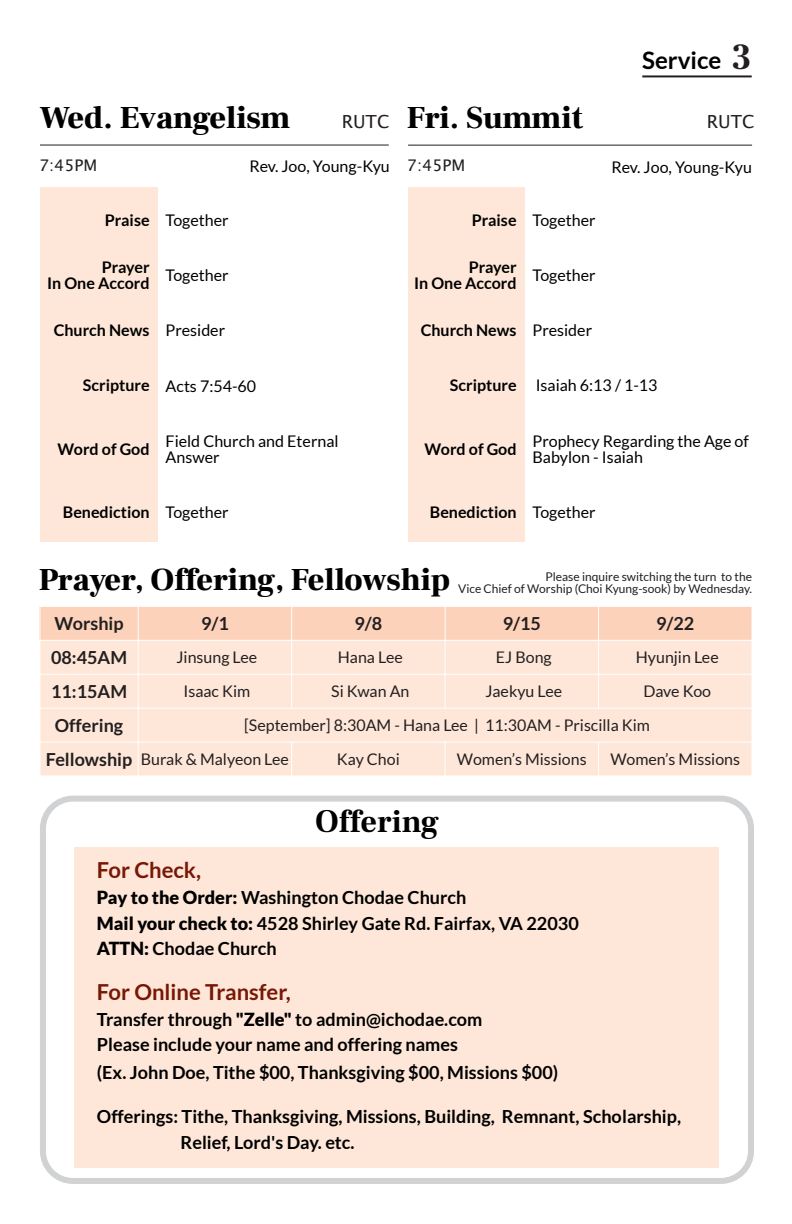
<style>
.page{position:relative;width:792px;height:1224px;background:#fff}
.page>*{position:absolute;margin:0;border:0;box-sizing:border-box;transform-origin:0 0}
.t1{font:900 32px "Frank Ruhl Libre";color:#000}
.t2{font:700 32px "Frank Ruhl Libre";color:#000}
.t3{font:700 24px "Lato";color:#000}
.t4{font:700 22px "Lato";color:#771806}
.t5{font:700 18px/26.4px "Lato";color:#000}
.t6{font:700 18px "Lato";color:#231f20}
.t7{font:18px "Lucida Grande";color:#231f20}
.t8{font:16px/16px "Lato";color:#000}
.t9{font:16px/34px "Lato";color:#231f20}
.t10{font:700 16px/16px "Lato";color:#000;text-align:right}
.t11{font:16px "Lucida Grande";color:#231f20}
.t12{font:12px/12px "Lato";color:#231f20;text-align:right}
.s1{font-family:"Frank Ruhl Libre";font-size:36px;color:#231f20}
.s2{font-weight:700}
.s3{font-weight:400}
.s4{font-weight:700;font-size:18px}
.s5{font-weight:900}
</style>
<div class="page">
<div style="left:40px;top:796px;width:714px;height:388px;border:6px solid #d1d2d4;border-radius:30px"></div>
<div style="left:40px;top:188px;width:118px;height:354px;background:#fee7d9"></div>
<div style="left:408px;top:188px;width:117px;height:354px;background:#fee7d9"></div>
<div style="left:75px;top:847px;width:644px;height:320px;background:#fee7d9"></div>
<hr style="left:40px;top:145px;width:349px;height:1px;background:#231f20">
<hr style="left:408px;top:145px;width:344px;height:1px;background:#231f20">
<hr style="left:642px;top:75px;width:110px;height:2px;background:#231f20">
<div style="left:40px;top:606px;width:712px;height:34px;background:#fcd2ba"></div>
<div style="left:40px;top:641px;width:712px;height:135px;background:#fee7d9"></div>
<hr style="left:138px;top:606px;width:1px;height:170px;background:#fff">
<hr style="left:291px;top:606px;width:1px;height:102px;background:#fff">
<hr style="left:445px;top:606px;width:1px;height:102px;background:#fff">
<hr style="left:598px;top:606px;width:1px;height:102px;background:#fff">
<hr style="left:291px;top:742px;width:1px;height:34px;background:#fff">
<hr style="left:445px;top:742px;width:1px;height:34px;background:#fff">
<hr style="left:598px;top:742px;width:1px;height:34px;background:#fff">
<hr style="left:40px;top:606px;width:712px;height:1px;background:#fff">
<hr style="left:40px;top:674px;width:712px;height:1px;background:#fff">
<hr style="left:40px;top:708px;width:712px;height:1px;background:#fff">
<hr style="left:40px;top:742px;width:712px;height:1px;background:#fff">
<h2 class="t3" style="left:642px;top:50px;width:111px">Service <span class="s1">3</span></h2>
<h1 class="t1" style="left:40px;top:97px;width:252px">Wed. Evangelism</h1>
<p class="t7" style="left:342px;top:114px;width:49px">RUTC</p>
<h1 class="t1" style="left:407px;top:97px;width:178px">Fri. Summit</h1>
<p class="t7" style="left:707px;top:114px;width:49px">RUTC</p>
<p class="t11" style="left:39px;top:159px;width:60px">7:45PM</p>
<p class="t8" style="left:249px;top:159px;width:142px">Rev. Joo, Young-Kyu</p>
<p class="t11" style="left:407px;top:159px;width:60px">7:45PM</p>
<p class="t8" style="left:611px;top:160px;width:142px">Rev. Joo, Young-Kyu</p>
<p class="t8" style="left:105px;top:213px;width:125px"><span class="s2">Praise</span> Together</p>
<p class="t8" style="left:472px;top:213px;width:125px"><span class="s2">Praise</span> Together</p>
<p class="t10" style="left:47px;top:260px;width:104px">Prayer<br>In One Accord</p>
<p class="t8" style="left:166px;top:268px;width:65px">Together</p>
<p class="t10" style="left:414px;top:260px;width:104px">Prayer<br>In One Accord</p>
<p class="t8" style="left:533px;top:268px;width:65px">Together</p>
<p class="t10" style="left:54px;top:323px;width:173px">Church News <span class="s3">Presider</span></p>
<p class="t10" style="left:421px;top:323px;width:173px">Church News <span class="s3">Presider</span></p>
<p class="t8" style="left:83px;top:379px;width:175px"><span class="s2">Scripture</span> Acts 7:54-60</p>
<p class="t8" style="left:450px;top:378px;width:209px"><span class="s2">Scripture</span> Isaiah 6:13 / 1-13</p>
<p class="t10" style="left:57px;top:442px;width:94px">Word of God</p>
<p class="t8" style="left:166px;top:434px;width:175px">Field Church and Eternal<br>Answer</p>
<p class="t10" style="left:425px;top:442px;width:94px">Word of God</p>
<p class="t8" style="left:533px;top:434px;width:218px">Prophecy Regarding the Age of<br>Babylon - Isaiah</p>
<p class="t10" style="left:63px;top:505px;width:167px">Benediction <span class="s3">Together</span></p>
<p class="t10" style="left:430px;top:505px;width:167px">Benediction <span class="s3">Together</span></p>
<h1 class="t1" style="left:39px;top:559px;width:413px">Prayer, Offering, Fellowship</h1>
<p class="t12" style="left:458px;top:572px;width:295px">Please inquire switching the turn to the<br>Vice Chief of Worship (Choi Kyung-sook) by Wednesday.</p>
<p class="t6" style="left:54px;top:616px;width:71px">Worship</p>
<p class="t6" style="left:201px;top:616px;width:29px">9/1</p>
<p class="t6" style="left:354px;top:616px;width:29px">9/8</p>
<p class="t6" style="left:503px;top:616px;width:40px">9/15</p>
<p class="t6" style="left:656px;top:616px;width:40px">9/22</p>
<p class="t6" style="left:51px;top:649px;width:78px">08:45AM</p>
<p class="t9" style="left:177px;top:641px;width:82px">Jinsung Lee</p>
<p class="t9" style="left:338px;top:641px;width:67px">Hana Lee</p>
<p class="t9" style="left:496px;top:641px;width:57px">EJ Bong</p>
<p class="t9" style="left:636px;top:641px;width:84px">Hyunjin Lee</p>
<p class="t6" style="left:51px;top:683px;width:78px">11:15AM</p>
<p class="t9" style="left:184px;top:675px;width:68px">Isaac Kim</p>
<p class="t9" style="left:331px;top:675px;width:80px">Si Kwan An</p>
<p class="t9" style="left:485px;top:675px;width:78px">Jaekyu Lee</p>
<p class="t9" style="left:643px;top:675px;width:69px">Dave Koo</p>
<p class="t6" style="left:55px;top:717px;width:70px">Offering</p>
<p class="t9" style="left:46px;top:709px;width:606px;text-indent:198px">[September] 8:30AM - Hana Lee | 11:30AM - Priscilla Kim<br><span class="s4">Fellowship</span> Burak &amp; Malyeon Lee</p>
<p class="t9" style="left:337px;top:743px;width:64px">Kay Choi</p>
<p class="t9" style="left:457px;top:743px;width:131px">Women’s Missions</p>
<p class="t9" style="left:610px;top:743px;width:131px">Women’s Missions</p>
<h1 class="t2" style="left:315px;top:801px;width:125px">Offering</h1>
<p class="t4" style="left:97px;top:861px;width:106px">For Check,</p>
<p class="t5" style="left:97px;top:886px;width:483px;line-height:25.6px"><span class="s5">Pay to the Order:</span> Washington Chodae Church<br><span class="s5">Mail your check to:</span> 4528 Shirley Gate Rd. Fairfax, VA 22030<br><span class="s5">ATTN:</span> Chodae Church</p>
<p class="t4" style="left:97px;top:982px;width:196px">For Online Transfer,</p>
<p class="t5" style="left:97px;top:1007px;width:463px">Transfer through <span class="s5">"Zelle"</span> to admin@ichodae.com<br>Please include your name and offering names<br>(Ex. John Doe, Tithe $00, Thanksgiving $00, Missions $00)</p>
<p class="t5" style="left:181px;top:1105px;width:502px;line-height:25.8px;text-indent:-84px">Offerings: Tithe, Thanksgiving, Missions, Building, Remnant, Scholarship,<br>Relief, Lord's Day. etc.</p>
</div>
